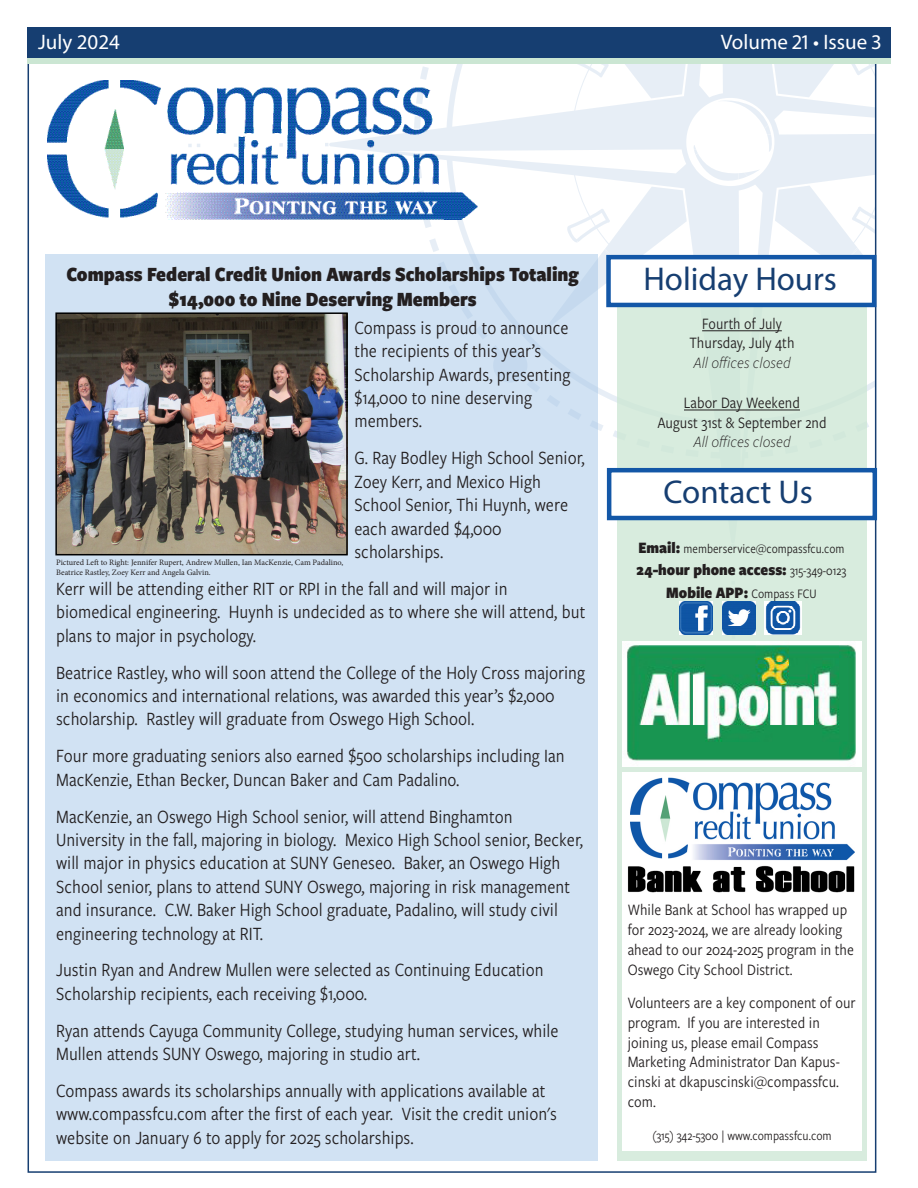
<style>
.page{position:relative;width:918px;height:1188px;background:#fff}
.page>*{position:absolute;margin:0;border:0;box-sizing:border-box;transform-origin:0 0}
.t1{font:33px "Myriad Pro";color:#163e71}
.t2{font:900 21px/25.2px "Freight Sans Cnd Pro";color:#231f20;text-align:center}
.t3{font:21px "Myriad Pro";color:#fff}
.t4{font:19.5px/23.4px "Freight Sans Cnd Pro";color:#231f20}
.t5{font:16.5px/19.8px "Freight Sans Cnd Pro";color:#231f20}
.t6{font:900 16.5px "Freight Sans Cnd Pro";color:#231f20}
.t7{font:italic 300 16.5px "Freight Sans Cnd Pro";color:#231f20}
.t8{font:13.5px "Freight Sans Cnd Pro";color:#231f20}
.t9{font:8.25px/9.9px "Minion Pro";color:#231f20}
.s1{font-weight:900;font-size:16.5px}
.s2{font-weight:400;font-size:13.5px}
</style>
<div class="page">
<img style="left:48px;top:80px;width:281px;height:140px">
<svg style="left:325px;top:143px;width:4px;height:3px"></svg>
<svg style="left:188px;top:144px;width:12px;height:3px"></svg>
<svg style="left:234px;top:143px;width:12px;height:4px"></svg>
<svg style="left:279px;top:143px;width:12px;height:4px"></svg>
<svg style="left:329px;top:87px;width:544px;height:456px"></svg>
<svg style="left:414px;top:64px;width:459px;height:393px"></svg>
<div style="left:27px;top:33px;width:864px;height:31px;background:#cbe6d3"></div>
<div style="left:27px;top:27px;width:864px;height:31px;background:#163e71"></div>
<div style="left:45px;top:254px;width:552px;height:907px;background:#d1e2f3"></div>
<div style="left:617px;top:307px;width:249px;height:854px;background:#d8ecde"></div>
<div style="left:606px;top:255px;width:270px;height:52px;background:#fff;border:4px solid #1357a7"></div>
<hr style="left:702px;top:331px;width:80px;height:1px;background:#231f20">
<hr style="left:684px;top:410px;width:116px;height:1px;background:#231f20">
<img style="left:680px;top:602px;width:32px;height:32px">
<img style="left:723px;top:602px;width:33px;height:32px">
<img style="left:765px;top:602px;width:37px;height:32px">
<img style="left:58px;top:315px;width:287px;height:237px">
<div style="left:55px;top:312px;width:293px;height:243px;border:2px solid #000"></div>
<img style="left:622px;top:642px;width:240px;height:125px">
<div style="left:607px;top:468px;width:270px;height:52px;background:#fff;border:4px solid #1357a7"></div>
<img style="left:622px;top:772px;width:240px;height:378px">
<p class="t3" style="left:38px;top:29px;width:83px">July 2024</p>
<p class="t3" style="left:721px;top:29px;width:162px">Volume 21 • Issue 3</p>
<p class="t2" style="left:66px;top:261px;width:514px">Compass Federal Credit Union Awards Scholarships Totaling $14,000 to Nine Deserving Members</p>
<p class="t4" style="left:355px;top:315px;width:217px">Compass is proud to announce the recipients of this year’s<br>Scholarship Awards, presenting $14,000 to nine deserving members.</p>
<p class="t4" style="left:355px;top:445px;width:232px">G. Ray Bodley High School Senior,<br>Zoey Kerr, and Mexico High<br>School Senior, Thi Huynh, were each awarded $4,000 scholarships.</p>
<p class="t4" style="left:56px;top:576px;width:531px">Kerr will be attending either RIT or RPI in the fall and will major in biomedical engineering. Huynh is undecided as to where she will attend, but plans to major in psychology.</p>
<p class="t4" style="left:56px;top:660px;width:530px">Beatrice Rastley, who will soon attend the College of the Holy Cross majoring in economics and international relations, was awarded this year’s $2,000 scholarship. Rastley will graduate from Oswego High School.</p>
<p class="t4" style="left:56px;top:743px;width:510px">Four more graduating seniors also earned $500 scholarships including Ian<br>MacKenzie, Ethan Becker, Duncan Baker and Cam Padalino.</p>
<p class="t4" style="left:56px;top:804px;width:529px">MacKenzie, an Oswego High School senior, will attend Binghamton University in the fall, majoring in biology. Mexico High School senior, Becker, will major in physics education at SUNY Geneseo. Baker, an Oswego High School senior, plans to attend SUNY Oswego, majoring in risk management and insurance. C.W. Baker High School graduate, Padalino, will study civil engineering technology at RIT.</p>
<p class="t4" style="left:56px;top:958px;width:489px">Justin Ryan and Andrew Mullen were selected as Continuing Education<br>Scholarship recipients, each receiving $1,000.</p>
<p class="t4" style="left:56px;top:1018px;width:504px">Ryan attends Cayuga Community College, studying human services, while<br>Mullen attends SUNY Oswego, majoring in studio art.</p>
<p class="t4" style="left:56px;top:1078px;width:502px">Compass awards its scholarships annually with applications available at www.compassfcu.com after the first of each year. Visit the credit union's website on January 6 to apply for 2025 scholarships.</p>
<p class="t9" style="left:56px;top:557px;width:289px">Pictured Left to Right: Jennifer Rupert, Andrew Mullen, Ian MacKenzie, Cam Padalino,<br>Beatrice Rastley, Zoey Kerr and Angela Galvin.</p>
<p class="t1" style="left:643px;top:259px;width:195px">Holiday Hours</p>
<p class="t5" style="left:702px;top:313px;width:81px">Fourth of July</p>
<p class="t5" style="left:689px;top:332px;width:107px">Thursday, July 4th</p>
<p class="t7" style="left:693px;top:352px;width:99px">All offices closed</p>
<p class="t5" style="left:684px;top:392px;width:117px">Labor Day Weekend</p>
<p class="t5" style="left:657px;top:412px;width:171px">August 31st &amp; September 2nd</p>
<p class="t7" style="left:693px;top:431px;width:99px">All offices closed</p>
<p class="t1" style="left:663px;top:471px;width:151px">Contact Us</p>
<p class="t8" style="left:638px;top:539px;width:208px"><span class="s1">Email:</span> memberservice@compassfcu.com</p>
<p class="t6" style="left:637px;top:558px;width:211px">24-hour phone access: <span class="s2">315-349-0123</span></p>
<p class="t6" style="left:666px;top:581px;width:152px">Mobile APP: <span class="s2">Compass FCU</span></p>
<p class="t5" style="left:628px;top:899px;width:228px">While Bank at School has wrapped up for 2023-2024, we are already looking ahead to our 2024-2025 program in the Oswego City School District.</p>
<p class="t5" style="left:628px;top:992px;width:229px">Volunteers are a key component of our program. If you are interested in joining us, please email Compass<br>Marketing Administrator Dan Kapus&shy;cinski at dkapuscinski@compassfcu. com.</p>
<p class="t8" style="left:652px;top:1127px;width:181px">(315) 342-5300 | www.compassfcu.com</p>
</div>
